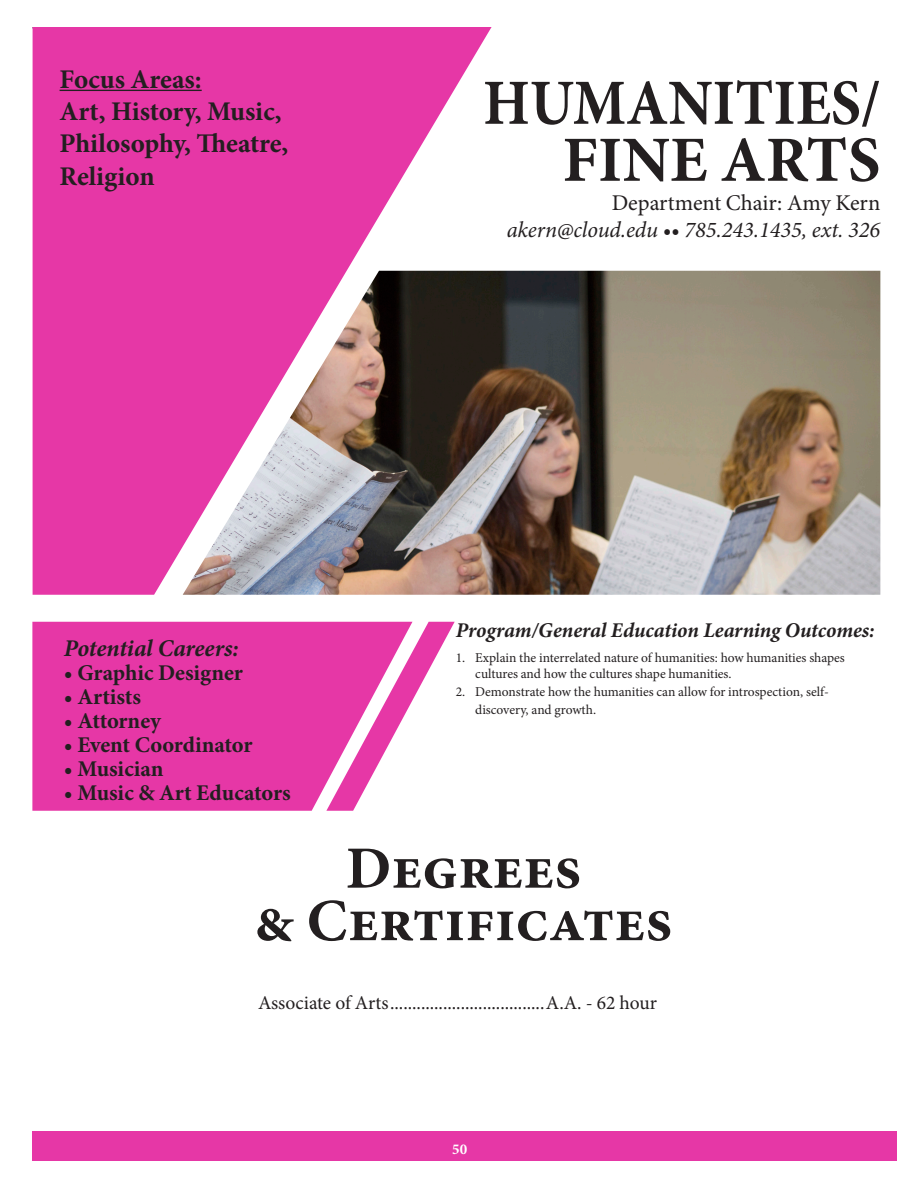
<style>
.page{position:relative;width:918px;height:1188px;background:#fff}
.page>*{position:absolute;margin:0;border:0;box-sizing:border-box;transform-origin:0 0}
.t1{font:700 64.5px/57px "Minion Pro";color:#231f20;text-align:right;scale:.93 1}
.t2{font:700 60px/52.5px "Minion Pro";color:#231f20;text-align:center}
.t3{font:700 27px/32.4px "Minion Pro";letter-spacing:-.005em;color:#231f20}
.t4{font:italic 700 24px "Minion Pro";letter-spacing:-.005em;color:#231f20}
.t5{font:700 22.5px "Minion Pro";letter-spacing:-.005em;color:#231f20}
.t6{font:italic 22.5px "Minion Pro";color:#231f20}
.t7{font:22.5px "Minion Pro";color:#231f20}
.t8{font:italic 700 21px "Minion Pro";letter-spacing:-.005em;color:#231f20}
.t9{font:19.5px "Minion Pro";letter-spacing:-.005em;color:#231f20}
.t10{font:700 15px "Minion Pro";color:#fff}
.t11{font:13.5px/16.2px "Minion Pro";letter-spacing:-.005em;color:#231f20}
</style>
<div class="page">
<svg style="left:33px;top:27px;width:459px;height:568px;fill:#e637a6"></svg>
<img style="left:183px;top:271px;width:697px;height:324px">
<div style="left:32px;top:622px;width:294px;height:189px;background:#e637a6"></div>
<svg style="left:326px;top:622px;width:129px;height:189px"></svg>
<div style="left:33px;top:1131px;width:864px;height:30px;background:#e637a6"></div>
<hr style="left:60px;top:90px;width:142px;height:1px;background:#231f20">
<h3 class="t3" style="left:60px;top:63px;width:230px">Focus Areas:<br>Art, History, Music,<br>Philosophy, Theatre,<br>Religion</h3>
<h3 class="t4" style="left:64px;top:632px;width:176px">Potential Careers:</h3>
<h3 class="t5" style="left:64px;top:657px;width:180px">• Graphic Designer</h3>
<h3 class="t5" style="left:64px;top:681px;width:79px">• Artists</h3>
<h3 class="t5" style="left:64px;top:705px;width:99px">• Attorney</h3>
<h3 class="t5" style="left:64px;top:729px;width:190px">• Event Coordinator</h3>
<h3 class="t5" style="left:64px;top:753px;width:101px">• Musician</h3>
<h3 class="t5" style="left:64px;top:777px;width:228px">• Music &amp; Art Educators</h3>
<h1 class="t1" style="left:483px;top:74px;width:429px">HUMANITIES/<br>FINE ARTS</h1>
<h3 class="t7" style="left:612px;top:188px;width:270px">Department Chair: Amy Kern</h3>
<h3 class="t6" style="left:507px;top:214px;width:375px">akern@cloud.edu •• 785.243.1435, ext. 326</h3>
<h3 class="t8" style="left:456px;top:615px;width:420px">Program/General Education Learning Outcomes:</h3>
<p class="t11" style="left:475px;top:650px;width:371px;text-indent:-19px">1. Explain the interrelated nature of humanities: how humanities shapes cultures and how the cultures shape humanities.</p>
<p class="t11" style="left:475px;top:683px;width:355px;line-height:18px;text-indent:-19px">2. Demonstrate how the humanities can allow for introspection, self&shy;discovery, and growth.</p>
<h2 class="t2" style="left:255px;top:841px;width:419px">Degrees<br>&amp; Certificates</h2>
<h3 class="t9" style="left:258px;top:990px;width:401px">Associate of Arts...................................A.A. - 62 hour</h3>
<p class="t10" style="left:452px;top:1139px;width:16px">50</p>
</div>
